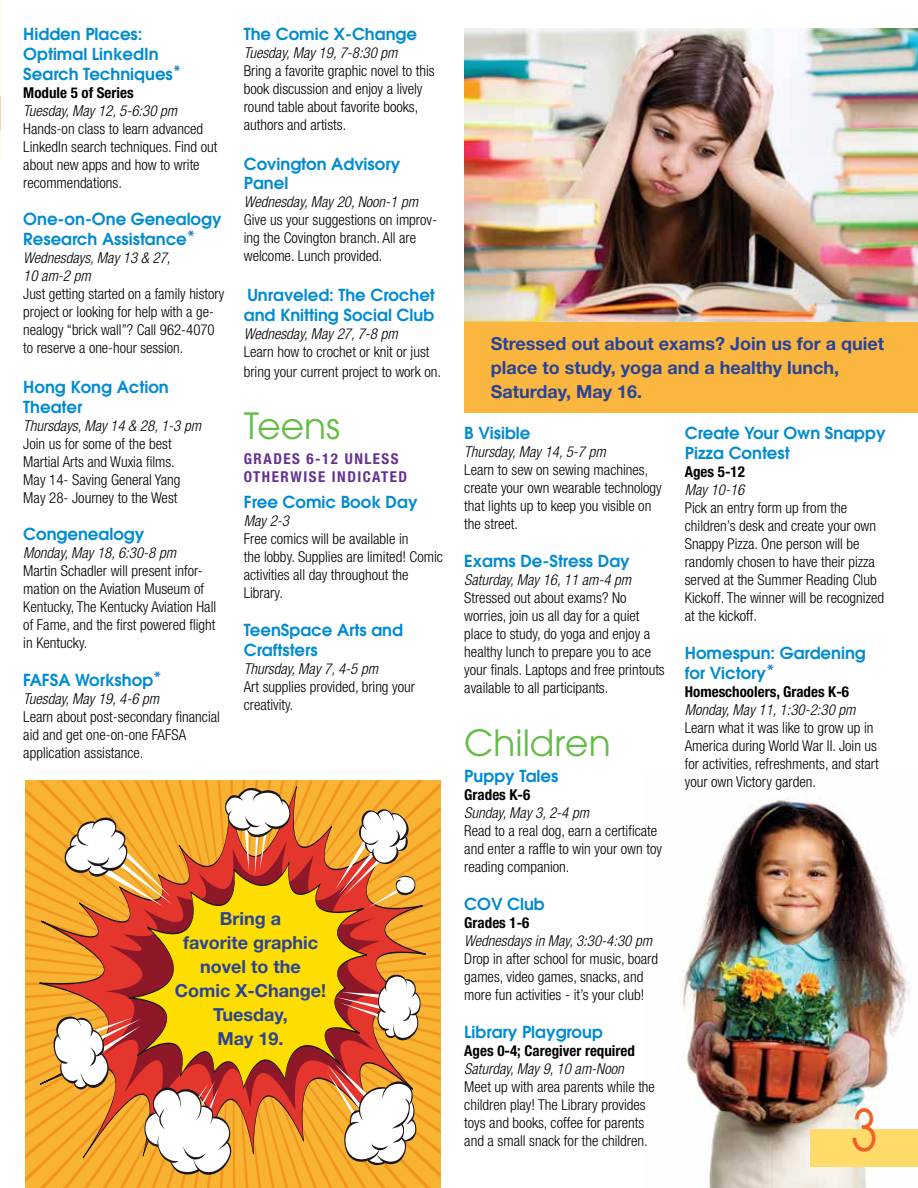
<style>
.page{position:relative;width:918px;height:1188px;background:#fff}
.page>*{position:absolute;margin:0;border:0;box-sizing:border-box;transform-origin:0 0}
.t1{font:57px "Avant Garde";color:#f16024;scale:.85 1}
.t2{font:36px "Avant Garde";color:#65bc47}
.t3{font:700 18px/24px "Helvetica Neue";color:#2a4397;text-align:center}
.t4{font:600 16.5px/19.8px "Avant Garde";color:#008bd1}
.t5{font:300 condensed 15px/18px "Helvetica Neue";color:#000}
.t6{font:italic 300 condensed 15px/18px "Helvetica Neue";color:#000}
.t7{font:700 condensed 15px "Helvetica Neue";color:#000}
.t8{font:700 condensed 15px/18px "Helvetica Neue";letter-spacing:.1em;color:#653290}
.s1{font-size:19.5px;color:#2b83c5}
</style>
<div class="page">
<img style="left:681px;top:797px;width:237px;height:391px">
<div style="left:810px;top:1129px;width:108px;height:37px;background:#ffdc69"></div>
<svg style="left:25px;top:780px;width:416px;height:408px;background:#e69e3f"></svg>
<img style="left:464px;top:28px;width:454px;height:294px">
<div style="left:464px;top:322px;width:454px;height:91px;background:#fab63f"></div>
<p class="t4" style="left:23px;top:24px;width:159px">Hidden Places:<br>Optimal LinkedIn<br>Search Techniques<span class="s1">*</span></p>
<p class="t7" style="left:23px;top:83px;width:112px">Module 5 of Series</p>
<p class="t6" style="left:23px;top:101px;width:155px">Tuesday, May 12, 5-6:30 pm</p>
<p class="t5" style="left:23px;top:119px;width:196px">Hands-on class to learn advanced<br>LinkedIn search techniques. Find out about new apps and how to write recommendations.</p>
<p class="t4" style="left:23px;top:209px;width:200px">One-on-One Genealogy<br>Research Assistance<span class="s1">*</span></p>
<p class="t6" style="left:23px;top:249px;width:149px">Wednesdays, May 13 &amp; 27,<br>10 am-2 pm</p>
<p class="t5" style="left:23px;top:285px;width:202px">Just getting started on a family history project or looking for help with a ge&shy;nealogy “brick wall”? Call 962-4070 to reserve a one-hour session.</p>
<p class="t4" style="left:23px;top:377px;width:147px">Hong Kong Action<br>Theater</p>
<p class="t6" style="left:23px;top:416px;width:179px">Thursdays, May 14 &amp; 28, 1-3 pm</p>
<p class="t5" style="left:23px;top:434px;width:159px">Join us for some of the best<br>Martial Arts and Wuxia films.<br>May 14- Saving General Yang<br>May 28- Journey to the West</p>
<p class="t4" style="left:23px;top:524px;width:123px">Congenealogy</p>
<p class="t6" style="left:23px;top:544px;width:154px">Monday, May 18, 6:30-8 pm</p>
<p class="t5" style="left:23px;top:562px;width:194px">Martin Schadler will present infor&shy;mation on the Aviation Museum of<br>Kentucky, The Kentucky Aviation Hall of Fame, and the first powered flight in Kentucky.</p>
<p class="t4" style="left:23px;top:670px;width:140px">FAFSA Workshop<span class="s1">*</span></p>
<p class="t6" style="left:23px;top:690px;width:137px">Tuesday, May 19, 4-6 pm</p>
<p class="t5" style="left:23px;top:708px;width:198px">Learn about post-secondary financial aid and get one-on-one FAFSA application assistance.</p>
<p class="t4" style="left:244px;top:24px;width:175px">The Comic X-Change</p>
<p class="t6" style="left:244px;top:44px;width:155px">Tuesday, May 19, 7-8:30 pm</p>
<p class="t5" style="left:244px;top:62px;width:192px">Bring a favorite graphic novel to this book discussion and enjoy a lively round table about favorite books, authors and artists.</p>
<p class="t4" style="left:244px;top:153px;width:158px">Covington Advisory<br>Panel</p>
<p class="t6" style="left:244px;top:193px;width:176px">Wednesday, May 20, Noon-1 pm</p>
<p class="t5" style="left:244px;top:211px;width:195px">Give us your suggestions on improv&shy;ing the Covington branch. All are welcome. Lunch provided.</p>
<p class="t4" style="left:244px;top:285px;width:193px">Unraveled: The Crochet and Knitting Social Club</p>
<p class="t6" style="left:244px;top:324px;width:155px">Wednesday, May 27, 7-8 pm</p>
<p class="t5" style="left:244px;top:342px;width:199px;line-height:19.8px">Learn how to crochet or knit or just bring your current project to work on.</p>
<h2 class="t2" style="left:244px;top:405px;width:98px">Teens</h2>
<p class="t8" style="left:244px;top:449px;width:165px">GRADES 6-12 UNLESS<br>OTHERWISE INDICATED</p>
<p class="t4" style="left:244px;top:492px;width:175px">Free Comic Book Day</p>
<p class="t6" style="left:244px;top:512px;width:47px">May 2-3</p>
<p class="t5" style="left:244px;top:530px;width:201px">Free comics will be available in<br>the lobby. Supplies are limited! Comic activities all day throughout the<br>Library.</p>
<p class="t4" style="left:244px;top:620px;width:161px">TeenSpace Arts and<br>Craftsters</p>
<p class="t6" style="left:244px;top:659px;width:136px">Thursday, May 7, 4-5 pm</p>
<p class="t5" style="left:244px;top:677px;width:173px">Art supplies provided, bring your creativity.</p>
<p class="t3" style="left:175px;top:906px;width:153px">Bring a<br>favorite graphic novel to the<br>Comic X-Change!<br>Tuesday,<br>May 19.</p>
<p class="t3" style="left:491px;top:331px;width:395px;text-align:left">Stressed out about exams? Join us for a quiet place to study, yoga and a healthy lunch,<br>Saturday, May 16.</p>
<p class="t4" style="left:464px;top:423px;width:68px">B Visible</p>
<p class="t6" style="left:464px;top:443px;width:143px">Thursday, May 14, 5-7 pm</p>
<p class="t5" style="left:464px;top:461px;width:199px">Learn to sew on sewing machines, create your own wearable technology that lights up to keep you visible on the street.</p>
<p class="t4" style="left:464px;top:551px;width:167px">Exams De-Stress Day</p>
<p class="t6" style="left:464px;top:571px;width:168px">Saturday, May 16, 11 am-4 pm</p>
<p class="t5" style="left:464px;top:589px;width:202px">Stressed out about exams? No worries, join us all day for a quiet place to study, do yoga and enjoy a healthy lunch to prepare you to ace your finals. Laptops and free printouts available to all participants.</p>
<h2 class="t2" style="left:464px;top:722px;width:148px">Children</h2>
<p class="t4" style="left:464px;top:766px;width:96px">Puppy Tales</p>
<p class="t7" style="left:464px;top:786px;width:68px">Grades K-6</p>
<p class="t6" style="left:464px;top:804px;width:126px">Sunday, May 3, 2-4 pm</p>
<p class="t5" style="left:464px;top:822px;width:199px">Read to a real dog, earn a certificate and enter a raffle to win your own toy reading companion.</p>
<p class="t4" style="left:464px;top:894px;width:82px">COV Club</p>
<p class="t7" style="left:464px;top:914px;width:67px">Grades 1-6</p>
<p class="t6" style="left:464px;top:932px;width:189px">Wednesdays in May, 3:30-4:30 pm</p>
<p class="t5" style="left:464px;top:950px;width:195px">Drop in after school for music, board games, video games, snacks, and more fun activities - it’s your club!</p>
<p class="t4" style="left:464px;top:1022px;width:140px">Library Playgroup</p>
<p class="t7" style="left:464px;top:1042px;width:172px">Ages 0-4; Caregiver required</p>
<p class="t6" style="left:464px;top:1060px;width:161px">Saturday, May 9, 10 am-Noon</p>
<p class="t5" style="left:464px;top:1078px;width:192px">Meet up with area parents while the children play! The Library provides toys and books, coffee for parents and a small snack for the children.</p>
<p class="t4" style="left:685px;top:423px;width:202px">Create Your Own Snappy<br>Pizza Contest</p>
<p class="t7" style="left:685px;top:463px;width:62px">Ages 5-12</p>
<p class="t6" style="left:685px;top:481px;width:61px">May 10-16</p>
<p class="t5" style="left:685px;top:499px;width:201px">Pick an entry form up from the children’s desk and create your own<br>Snappy Pizza. One person will be randomly chosen to have their pizza served at the Summer Reading Club<br>Kickoff. The winner will be recognized at the kickoff.</p>
<p class="t4" style="left:685px;top:643px;width:183px">Homespun: Gardening for Victory<span class="s1">*</span></p>
<p class="t7" style="left:685px;top:682px;width:166px">Homeschoolers, Grades K-6</p>
<p class="t6" style="left:685px;top:700px;width:172px">Monday, May 11, 1:30-2:30 pm</p>
<p class="t5" style="left:685px;top:718px;width:195px">Learn what it was like to grow up in America during World War II. Join us for activities, refreshments, and start your own Victory garden.</p>
<h1 class="t1" style="left:851px;top:1097px;width:33px">3</h1>
</div>
